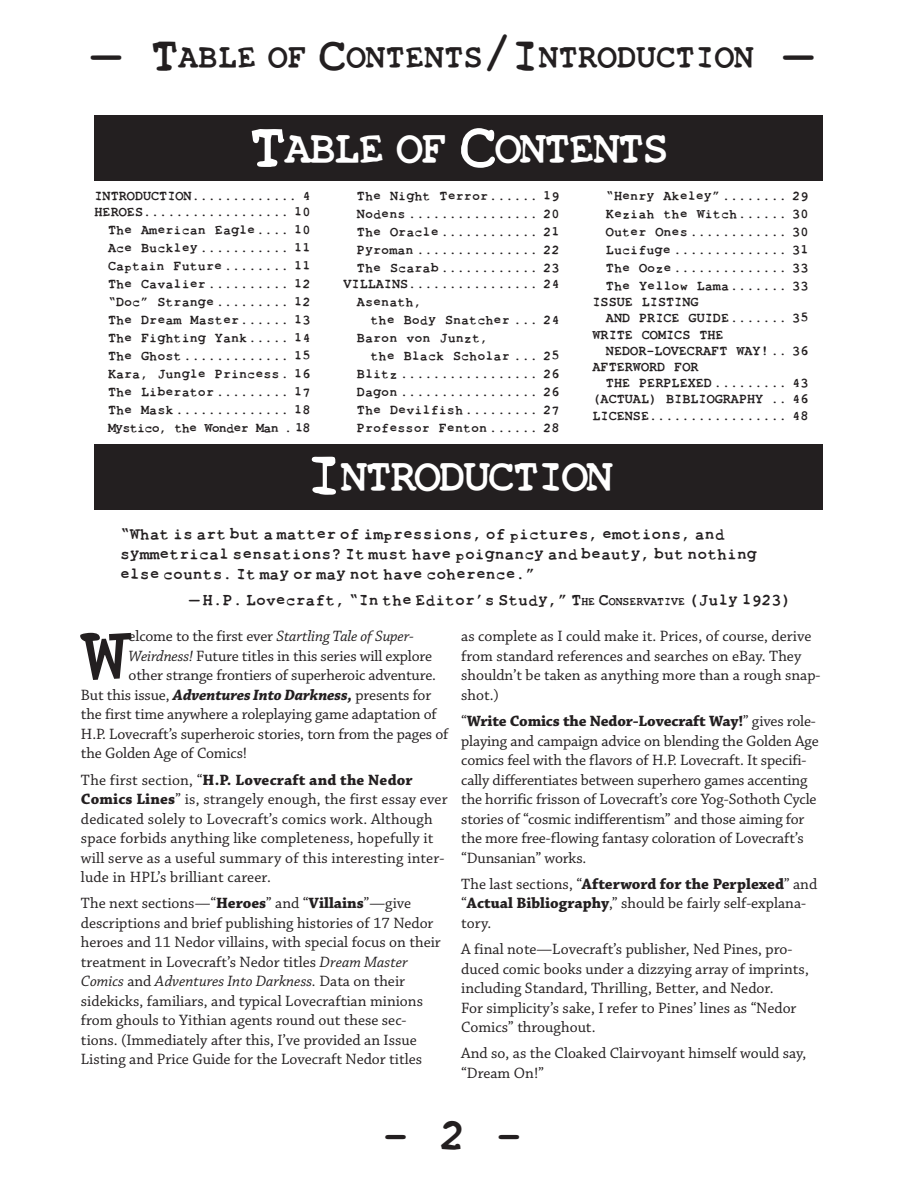
<style>
.page{position:relative;width:918px;height:1188px;background:#fff}
.page>*{position:absolute;margin:0;border:0;box-sizing:border-box;transform-origin:0 0}
.t1{font:80.7px "Toxica";color:#231f20}
.t2{font:45px "Toxica";color:#231f20}
.t3{font:44.1px "Toxica";letter-spacing:-.045em;color:#fff}
.t4{font:32.55px "Toxica";color:#231f20}
.t5{font:16.5px/19.8px "Toxica";color:#231f20}
.t6{font:15.75px/19.5px "Chaparral Pro";color:#231f20}
.t7{font:italic 15.75px "Chaparral Pro";letter-spacing:-.01em;color:#231f20}
.t8{font:13.5px/18px "Toxica";color:#231f20}
.s1{font-size:46.5px}
.s2{font-size:63px}
.s3{font-style:inherit}
.s4{font-size:11.55px}
.s5{font-style:normal}
.s6{font-style:italic}
.s7{font-weight:700;font-style:italic}
.s8{font-weight:700}
</style>
<div class="page">
<div style="left:94px;top:115px;width:730px;height:65px;background:#231f20"></div>
<div style="left:94px;top:444px;width:730px;height:66px;background:#231f20"></div>
<svg style="left:248px;top:180px;width:200px;height:1px"></svg>
<svg style="left:457px;top:180px;width:212px;height:1px"></svg>
<h3 class="t4" style="left:92px;top:38px;width:722px"><span class="s1">— T</span>ABLE OF <span class="s1">C</span>ONTENTS<span class="s1">/I</span>NTRODUCTI ON <span class="s1">—</span></h3>
<h3 class="t3" style="left:249px;top:124px;width:422px"><span class="s2">T</span>ABLE OF <span class="s2">C</span>ONTENTS</h3>
<p class="t8" style="left:94px;top:187px;width:66px">Introduction</p>
<p class="t8" style="left:94px;top:188px;width:218px;line-height:16.2px;text-align:right">............. 4<br>Heroes.................. 10</p>
<p class="t8" style="left:108px;top:221px;width:204px;text-align:justify">The American Eagle.... 10<br>Ace Buckley........... 11<br>Captain Future........ 11<br>The Cavalier.......... 12 “Doc” Strange......... 12<br>The Dream Master...... 13<br>The Fighting Yank..... 14<br>The Ghost............. 15<br>Kara, Jungle Princess. 16<br>The Liberator......... 17<br>The Mask.............. 18<br>Mystico, the Wonder Man . 18</p>
<p class="t8" style="left:357px;top:187px;width:204px;text-align:justify">The Night Terror...... 19<br>Nodens ................ 20<br>The Oracle............ 21<br>Pyroman ............... 22<br>The Scarab............ 23</p>
<p class="t8" style="left:343px;top:275px;width:17px">Villains</p>
<p class="t8" style="left:357px;top:275px;width:204px;text-indent:51px">................ 24<br>Asenath,</p>
<p class="t8" style="left:357px;top:311px;width:204px;text-indent:14px">the Body Snatcher ... 24<br>Baron von Junzt,</p>
<p class="t8" style="left:357px;top:347px;width:204px;text-align:justify;text-indent:14px">the Black Scholar ... 25<br>Blitz ................. 26<br>Dagon ................. 26<br>The Devilfish......... 27<br>Professor Fenton...... 28</p>
<p class="t8" style="left:606px;top:187px;width:204px;text-align:justify">“Henry Akeley”........ 29<br>Keziah the Witch...... 30<br>Outer Ones............ 30<br>Lucifuge .............. 31<br>The Ooze.............. 33<br>The Yellow Lama....... 33</p>
<p class="t8" style="left:606px;top:294px;width:53px;line-height:16.2px;text-indent:-14px">Issue Listing and</p>
<p class="t8" style="left:639px;top:309px;width:25px">Price</p>
<p class="t8" style="left:689px;top:309px;width:25px">Guide</p>
<p class="t8" style="left:730px;top:309px;width:80px">....... 35</p>
<p class="t8" style="left:592px;top:325px;width:25px">Write</p>
<p class="t8" style="left:642px;top:325px;width:17px">Comics</p>
<p class="t8" style="left:699px;top:325px;width:9px">the</p>
<p class="t8" style="left:606px;top:342px;width:66px">Nedor-Lovec</p>
<p class="t8" style="left:695px;top:342px;width:18px">raft</p>
<p class="t8" style="left:736px;top:342px;width:74px">Way!.. 36</p>
<p class="t8" style="left:606px;top:359px;width:94px;line-height:16.2px;text-indent:-14px">Afte rword For<br>The</p>
<p class="t8" style="left:592px;top:375px;width:217px;line-height:16.2px;text-indent:47px">Perplexed......... 43 (Actual ) Bibliog</p>
<p class="t8" style="left:723px;top:390px;width:18px">raphy</p>
<p class="t8" style="left:771px;top:390px;width:39px">.. 46</p>
<p class="t8" style="left:592px;top:406px;width:17px">License</p>
<p class="t8" style="left:649px;top:406px;width:161px">................. 48</p>
<h3 class="t3" style="left:305px;top:452px;width:310px"><span class="s2">I</span>NTRODUCTI ON</h3>
<p class="t5" style="left:120px;top:524px;width:638px">“What is art but a matter of impressions, of pictures, emotions, and symmetrical sensations? It must have poignancy and beauty, but nothing else counts. It may or may not have coherence.”</p>
<p class="t5" style="left:189px;top:590px;width:603px">— H.P. Lovecraft, “In the Editor’s Study,” <span class="s3">T</span><span class="s4">HE</span> <span class="s3">C</span><span class="s4">ONSERVATIVE</span> (July 1923)</p>
<p class="t7" style="left:129px;top:628px;width:287px"><span class="s5">elcome to the first ever</span> Startling Tale of Super-</p>
<p class="t6" style="left:129px;top:647px;width:305px"><span class="s6">Weirdness!</span> Future titles in this series will explore</p>
<p class="t6" style="left:129px;top:666px;width:309px">other strange frontiers of superheroic adventure.</p>
<p class="t6" style="left:81px;top:686px;width:352px">But this issue, <span class="s7">Adventures Into Darkness,</span> presents for</p>
<p class="t6" style="left:81px;top:705px;width:357px">the first time anywhere a roleplaying game adaptation of</p>
<p class="t6" style="left:81px;top:725px;width:369px">H.P. Lovecraft’s superheroic stories, torn from the pages of</p>
<p class="t6" style="left:81px;top:744px;width:168px">the Golden Age of Comics!</p>
<p class="t6" style="left:81px;top:770px;width:368px">The first section, “<span class="s8">H.P. Lovecraft and the Nedor Comics Lines</span>” is, strangely enough, the first essay ever dedicated solely to Lovecraft’s comics work. Although space forbids anything like completeness, hopefully it will serve as a useful summary of this interesting inter&shy;lude in HPL’s brilliant career.</p>
<p class="t6" style="left:81px;top:894px;width:361px">The next sections—“<span class="s8">Heroes</span>” and “<span class="s8">Villains</span>”—give descriptions and brief publishing histories of 17 Nedor heroes and 11 Nedor villains, with special focus on their treatment in Lovecraft’s Nedor titles <span class="s6">Dream Master Comics</span> and <span class="s6">Adventures Into Darkness.</span> Data on their sidekicks, familiars, and typical Lovecraftian minions from ghouls to Yithian agents round out these sec&shy;tions. (Immediately after this, I’ve provided an Issue Listing and Price Guide for the Lovecraft Nedor titles</p>
<h1 class="t1" style="left:81px;top:610px;width:50px">W</h1>
<p class="t6" style="left:461px;top:627px;width:361px">as complete as I could make it. Prices, of course, derive from standard references and searches on eBay. They shouldn’t be taken as anything more than a rough snap&shy;shot.)</p>
<p class="t6" style="left:461px;top:712px;width:359px">“<span class="s8">Write Comics the Nedor-Lovecraft Way!</span>” gives role&shy;playing and campaign advice on blending the Golden Age comics feel with the flavors of H.P. Lovecraft. It specifi&shy;cally differentiates between superhero games accenting the horrific frisson of Lovecraft’s core Yog-Sothoth Cycle stories of “cosmic indifferentism” and those aiming for the more free-flowing fantasy coloration of Lovecraft’s “Dunsanian” works.</p>
<p class="t6" style="left:461px;top:875px;width:357px">The last sections, “<span class="s8">Afterword for the Perplexed</span>” and “<span class="s8">Actual Bibliography</span>,” should be fairly self-explana&shy;tory.</p>
<p class="t6" style="left:461px;top:940px;width:349px">A final note—Lovecraft’s publisher, Ned Pines, pro&shy;duced comic books under a dizzying array of imprints, including Standard, Thrilling, Better, and Nedor.<br>For simplicity’s sake, I refer to Pines’ lines as “Nedor Comics” throughout.</p>
<p class="t6" style="left:461px;top:1044px;width:347px">And so, as the Cloaked Clairvoyant himself would say, “Dream On!”</p>
<h2 class="t2" style="left:382px;top:1109px;width:142px">- 2 -</h2>
</div>
